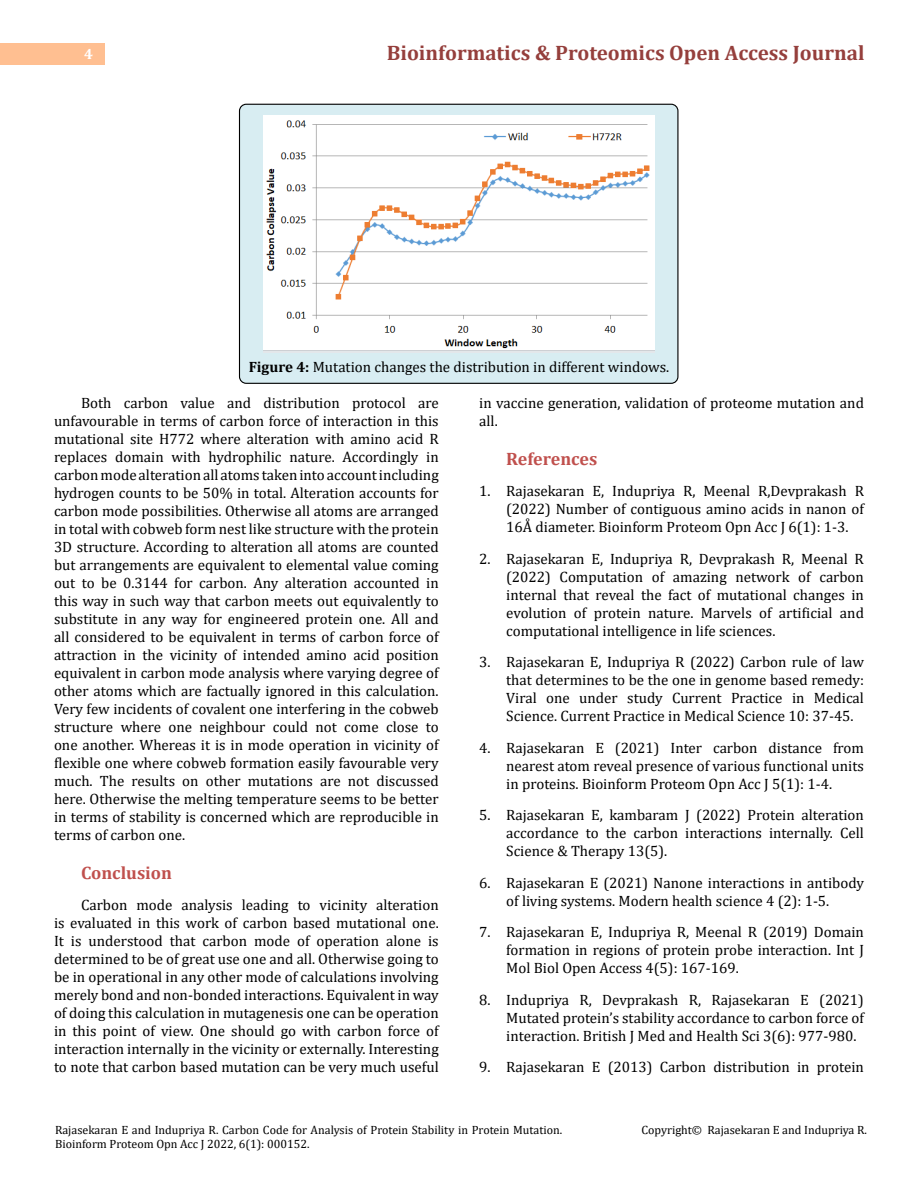
<style>
.page{position:relative;width:918px;height:1188px;background:#fff}
.page>*{position:absolute;margin:0;border:0;box-sizing:border-box;transform-origin:0 0}
.t1{font:700 21px "Cambria";color:#953f3c}
.t2{font:700 18px "Cambria";color:#c0504d}
.t3{font:15px/18px "Cambria";color:#000;text-align:justify}
.t4{font:700 15px "Cambria";color:#fff}
.t5{font:12px/14.4px "Cambria";color:#000}
.s1{font-weight:700}
</style>
<div class="page">
<div style="left:0;top:43px;width:105px;height:21px;background:#ffbf91"></div>
<div style="left:240px;top:104px;width:438px;height:279px;background:#d8edf2;border-radius:7px"></div>
<div style="left:239px;top:104px;width:439px;height:280px;border:1px solid #000;border-radius:7px"></div>
<img style="left:264px;top:115px;width:390px;height:237px">
<p class="t4" style="left:84px;top:44px;width:10px">4</p>
<h1 class="t1" style="left:387px;top:38px;width:479px">Bioinformatics &amp; Proteomics Open Access Journal</h1>
<p class="t3" style="left:249px;top:357px;width:422px"><span class="s1">Figure 4:</span> Mutation changes the distribution in different windows.</p>
<p class="t3" style="left:54px;top:393px;width:386px;text-indent:27px">Both carbon value and distribution protocol are unfavourable in terms of carbon force of interaction in this mutational site H772 where alteration with amino acid R replaces domain with hydrophilic nature. Accordingly in carbon mode alteration all atoms taken into account including hydrogen counts to be 50% in total. Alteration accounts for carbon mode possibilities. Otherwise all atoms are arranged in total with cobweb form nest like structure with the protein 3D structure. According to alteration all atoms are counted but arrangements are equivalent to elemental value coming out to be 0.3144 for carbon. Any alteration accounted in this way in such way that carbon meets out equivalently to substitute in any way for engineered protein one. All and all considered to be equivalent in terms of carbon force of attraction in the vicinity of intended amino acid position equivalent in carbon mode analysis where varying degree of other atoms which are factually ignored in this calculation.<br>Very few incidents of covalent one interfering in the cobweb structure where one neighbour could not come close to one another. Whereas it is in mode operation in vicinity of flexible one where cobweb formation easily favourable very much. The results on other mutations are not discussed here. Otherwise the melting temperature seems to be better in terms of stability is concerned which are reproducible in terms of carbon one.</p>
<p class="t2" style="left:81px;top:860px;width:93px">Conclusion</p>
<p class="t3" style="left:54px;top:896px;width:386px;text-indent:27px">Carbon mode analysis leading to vicinity alteration is evaluated in this work of carbon based mutational one.<br>It is understood that carbon mode of operation alone is determined to be of great use one and all. Otherwise going to be in operational in any other mode of calculations involving merely bond and non-bonded interactions. Equivalent in way of doing this calculation in mutagenesis one can be operation in this point of view. One should go with carbon force of interaction internally in the vicinity or externally. Interesting to note that carbon based mutation can be very much useful</p>
<p class="t3" style="left:479px;top:393px;width:386px">in vaccine generation, validation of proteome mutation and all.</p>
<p class="t2" style="left:506px;top:446px;width:93px">References</p>
<p class="t3" style="left:506px;top:482px;width:359px;text-indent:-27px">1. Rajasekaran E, Indupriya R, Meenal R,Devprakash R (2022) Number of contiguous amino acids in nanon of 16Å diameter. Bioinform Proteom Opn Acc J 6(1): 1-3.</p>
<p class="t3" style="left:506px;top:549px;width:359px;text-indent:-27px">2. Rajasekaran E, Indupriya R, Devprakash R, Meenal R (2022) Computation of amazing network of carbon internal that reveal the fact of mutational changes in evolution of protein nature. Marvels of artificial and computational intelligence in life sciences.</p>
<p class="t3" style="left:506px;top:653px;width:359px;text-indent:-27px">3. Rajasekaran E, Indupriya R (2022) Carbon rule of law that determines to be the one in genome based remedy:<br>Viral one under study Current Practice in Medical Science. Current Practice in Medical Science 10: 37-45.</p>
<p class="t3" style="left:506px;top:738px;width:359px;text-indent:-27px">4. Rajasekaran E (2021) Inter carbon distance from nearest atom reveal presence of various functional units in proteins. Bioinform Proteom Opn Acc J 5(1): 1-4.</p>
<p class="t3" style="left:506px;top:806px;width:359px;text-indent:-27px">5. Rajasekaran E, kambaram J (2022) Protein alteration accordance to the carbon interactions internally. Cell Science &amp; Therapy 13(5).</p>
<p class="t3" style="left:479px;top:873px;width:386px;text-align:center">6. Rajasekaran E (2021) Nanone interactions in antibody of living systems. Modern health science 4 (2): 1-5.</p>
<p class="t3" style="left:506px;top:923px;width:359px;text-indent:-27px">7. Rajasekaran E, Indupriya R, Meenal R (2019) Domain formation in regions of protein probe interaction. Int J Mol Biol Open Access 4(5): 167-169.</p>
<p class="t3" style="left:506px;top:990px;width:359px;text-indent:-27px">8. Indupriya R, Devprakash R, Rajasekaran E (2021)<br>Mutated protein’s stability accordance to carbon force of interaction. British J Med and Health Sci 3(6): 977-980.</p>
<p class="t3" style="left:479px;top:1058px;width:386px">9. Rajasekaran E (2013) Carbon distribution in protein</p>
<p class="t5" style="left:55px;top:1123px;width:509px">Rajasekaran E and Indupriya R. Carbon Code for Analysis of Protein Stability in Protein Mutation.<br>Bioinform Proteom Opn Acc J 2022, 6(1): 000152.</p>
<p class="t5" style="left:642px;top:1123px;width:227px">Copyright© Rajasekaran E and Indupriya R.</p>
</div>
